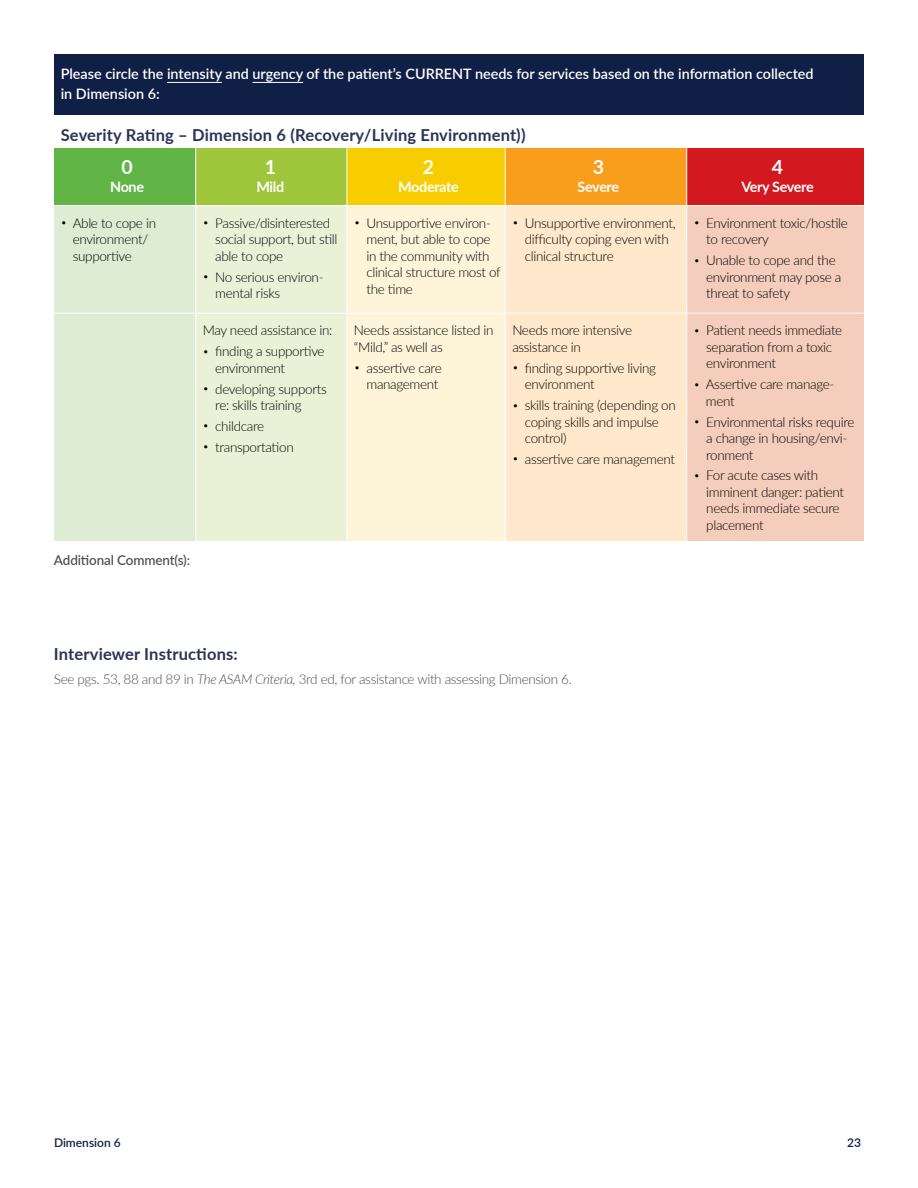
<style>
.page{position:relative;width:918px;height:1188px;background:#fff}
.page>*{position:absolute;margin:0;border:0;box-sizing:border-box;transform-origin:0 0}
.t1{font:700 19.5px "Lato";color:#fff}
.t2{font:700 16.5px "Lato";letter-spacing:.01em;color:#2c3356}
.t3{font:600 14.4px/19.5px "Lato";color:#fff}
.t4{font:700 14.4px "Lato";letter-spacing:-.03em;color:#fff}
.t5{font:300 13.5px/16.5px "Lato";letter-spacing:-.025em;color:#000}
.t6{font:300 13.5px "Lato";letter-spacing:-.025em;color:#4a4a4d}
.t7{font:500 13.5px "Lato";letter-spacing:-.01em;color:#4a4a4d}
.t8{font:600 12px "Lato";color:#101f46}
.t9{font:300 10.5px "Lato";color:#000}
.s1{font-size:10.5px}
.s2{font-style:italic}
</style>
<div class="page">
<div style="left:54px;top:54px;width:810px;height:60px;background:#101f46"></div>
<div style="left:505px;top:313px;width:182px;height:228px;background:#ffe8cb"></div>
<div style="left:687px;top:313px;width:177px;height:228px;background:#f5cdbc"></div>
<div style="left:347px;top:313px;width:158px;height:228px;background:#fef4da"></div>
<hr style="left:253px;top:82px;width:50px;height:1px;background:#fff">
<hr style="left:167px;top:82px;width:55px;height:1px;background:#fff">
<div style="left:54px;top:148px;width:142px;height:58px;background:#61b546"></div>
<div style="left:196px;top:148px;width:151px;height:58px;background:#9fc63b"></div>
<div style="left:347px;top:148px;width:158px;height:58px;background:#f7cd00"></div>
<div style="left:505px;top:148px;width:182px;height:58px;background:#f99d1c"></div>
<div style="left:687px;top:148px;width:177px;height:58px;background:#d31820"></div>
<div style="left:54px;top:206px;width:142px;height:107px;background:#ddecd3"></div>
<div style="left:54px;top:313px;width:142px;height:228px;background:#ddecd3"></div>
<div style="left:196px;top:206px;width:151px;height:107px;background:#ebf1d7"></div>
<div style="left:196px;top:313px;width:151px;height:228px;background:#ebf1d7"></div>
<div style="left:347px;top:206px;width:158px;height:107px;background:#fef4da"></div>
<div style="left:505px;top:206px;width:182px;height:107px;background:#ffe8cb"></div>
<div style="left:687px;top:206px;width:177px;height:107px;background:#f5cdbc"></div>
<hr style="left:54px;top:313px;width:141px;height:1px;background:#fff">
<hr style="left:196px;top:313px;width:151px;height:1px;background:#fff">
<hr style="left:347px;top:313px;width:158px;height:1px;background:#fff">
<hr style="left:506px;top:313px;width:180px;height:1px;background:#fff">
<hr style="left:687px;top:313px;width:177px;height:1px;background:#fff">
<hr style="left:195px;top:148px;width:1px;height:57px;background:#fff">
<hr style="left:347px;top:148px;width:1px;height:57px;background:#fff">
<hr style="left:505px;top:148px;width:1px;height:57px;background:#fff">
<hr style="left:686px;top:148px;width:1px;height:57px;background:#fff">
<hr style="left:195px;top:206px;width:1px;height:107px;background:#fff">
<hr style="left:347px;top:206px;width:1px;height:107px;background:#fff">
<hr style="left:505px;top:206px;width:1px;height:107px;background:#fff">
<hr style="left:686px;top:206px;width:1px;height:107px;background:#fff">
<hr style="left:195px;top:313px;width:1px;height:228px;background:#fff">
<hr style="left:347px;top:313px;width:1px;height:228px;background:#fff">
<hr style="left:505px;top:313px;width:1px;height:228px;background:#fff">
<hr style="left:686px;top:313px;width:1px;height:228px;background:#fff">
<hr style="left:54px;top:205px;width:142px;height:1px;background:#fff">
<hr style="left:196px;top:205px;width:151px;height:1px;background:#fff">
<hr style="left:347px;top:205px;width:158px;height:1px;background:#fff">
<hr style="left:505px;top:205px;width:182px;height:1px;background:#fff">
<hr style="left:687px;top:205px;width:177px;height:1px;background:#fff">
<p class="t3" style="left:61px;top:63px;width:754px">Please circle the intensity and urgency of the patient’s CURRENT needs for services based on the information collected in Dimension 6:</p>
<p class="t2" style="left:61px;top:123px;width:466px">Severity Rating – Dimension 6 (Recovery/Living Environment))</p>
<p class="t1" style="left:121px;top:152px;width:13px">0</p>
<p class="t4" style="left:110px;top:177px;width:35px">None</p>
<p class="t1" style="left:423px;top:152px;width:13px">2</p>
<p class="t4" style="left:398px;top:177px;width:62px">Moderate</p>
<p class="t1" style="left:593px;top:152px;width:13px">3</p>
<p class="t4" style="left:578px;top:177px;width:43px">Severe</p>
<p class="t1" style="left:265px;top:152px;width:13px">1</p>
<p class="t4" style="left:256px;top:177px;width:29px">Mild</p>
<p class="t1" style="left:772px;top:152px;width:13px">4</p>
<p class="t4" style="left:741px;top:177px;width:74px">Very Severe</p>
<p class="t5" style="left:73px;top:214px;width:85px;text-indent:-12px"><span class="s1">•</span> Able to cope in environment/ supportive</p>
<p class="t5" style="left:215px;top:214px;width:124px;text-indent:-12px"><span class="s1">•</span> Passive/disinterested social support, but still able to cope</p>
<p class="t5" style="left:215px;top:268px;width:110px;text-indent:-12px"><span class="s1">•</span> No serious environ&shy;mental risks</p>
<p class="t5" style="left:203px;top:322px;width:131px">May need assistance in:</p>
<p class="t5" style="left:215px;top:343px;width:111px;text-indent:-12px"><span class="s1">•</span> finding a supportive environment</p>
<p class="t5" style="left:215px;top:380px;width:113px;text-indent:-12px"><span class="s1">•</span> developing supports re: skills training</p>
<p class="t5" style="left:203px;top:417px;width:63px"><span class="s1">•</span> childcare</p>
<p class="t5" style="left:203px;top:438px;width:93px"><span class="s1">•</span> transportation</p>
<p class="t7" style="left:54px;top:551px;width:138px">Additional Comment(s):</p>
<p class="t5" style="left:366px;top:214px;width:136px;text-indent:-12px"><span class="s1">•</span> Unsupportive environ&shy;ment, but able to cope in the community with clinical structure most of the time</p>
<p class="t5" style="left:525px;top:214px;width:153px;text-indent:-12px"><span class="s1">•</span> Unsupportive environment, difficulty coping even with clinical structure</p>
<p class="t5" style="left:706px;top:214px;width:143px;text-indent:-12px"><span class="s1">•</span> Environment toxic/hostile to recovery</p>
<p class="t5" style="left:706px;top:251px;width:137px;text-indent:-12px"><span class="s1">•</span> Unable to cope and the environment may pose a threat to safety</p>
<p class="t5" style="left:354px;top:322px;width:141px">Needs assistance listed in</p>
<p class="t5" style="left:512px;top:322px;width:121px">Needs more intensive</p>
<p class="t5" style="left:694px;top:322px;width:150px"><span class="s1">•</span> Patient needs immediate</p>
<p class="t5" style="left:354px;top:338px;width:90px">“Mild,” as well as</p>
<p class="t5" style="left:512px;top:338px;width:70px">assistance in</p>
<p class="t5" style="left:706px;top:338px;width:127px">separation from a toxic</p>
<p class="t9" style="left:354px;top:360px;width:8px">•</p>
<p class="t5" style="left:706px;top:355px;width:71px">environment</p>
<p class="t5" style="left:366px;top:359px;width:77px">assertive care</p>
<p class="t5" style="left:512px;top:359px;width:145px"><span class="s1">•</span> finding supportive living</p>
<p class="t5" style="left:366px;top:376px;width:74px">management</p>
<p class="t5" style="left:525px;top:376px;width:71px">environment</p>
<p class="t5" style="left:694px;top:376px;width:142px"><span class="s1">•</span> Assertive care manage-</p>
<p class="t9" style="left:512px;top:397px;width:8px">•</p>
<p class="t5" style="left:706px;top:392px;width:30px">ment</p>
<p class="t5" style="left:525px;top:396px;width:153px">skills training (depending on coping skills and impulse</p>
<p class="t5" style="left:694px;top:413px;width:162px"><span class="s1">•</span> Environmental risks require</p>
<p class="t5" style="left:525px;top:429px;width:43px">control)</p>
<p class="t5" style="left:706px;top:429px;width:143px">a change in housing/envi-</p>
<p class="t9" style="left:512px;top:451px;width:8px">•</p>
<p class="t5" style="left:706px;top:446px;width:49px">ronment</p>
<p class="t5" style="left:525px;top:450px;width:152px">assertive care management</p>
<p class="t5" style="left:706px;top:467px;width:140px;text-indent:-12px"><span class="s1">•</span> For acute cases with imminent danger: patient needs immediate secure</p>
<p class="t5" style="left:706px;top:516px;width:59px">placement</p>
<p class="t2" style="left:54px;top:642px;width:185px">Interviewer Instructions:</p>
<p class="t6" style="left:54px;top:669px;width:519px">See pgs. 53, 88 and 89 in <span class="s2">The ASAM Criteria,</span> 3rd ed, for assistance with assessing Dimension 6.</p>
<p class="t8" style="left:54px;top:1134px;width:68px">Dimension 6</p>
<p class="t8" style="left:847px;top:1134px;width:15px">23</p>
</div>
